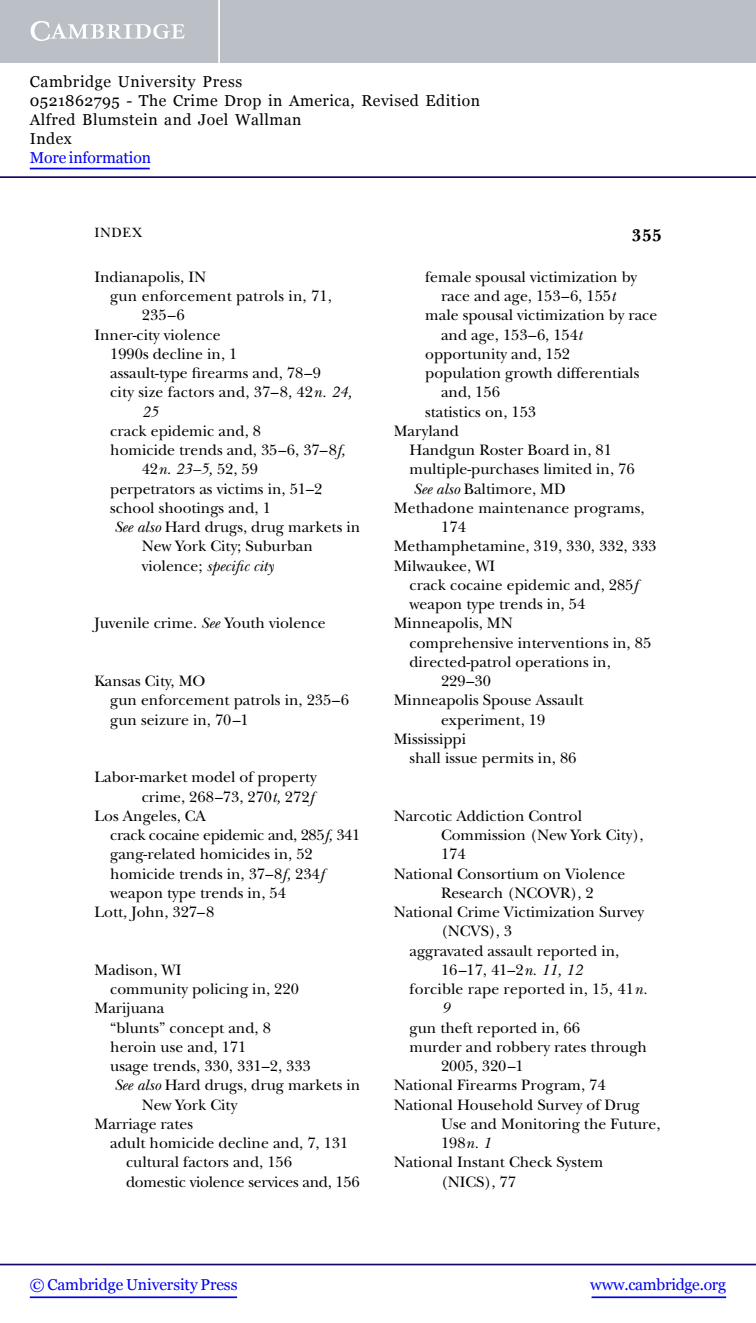
<style>
.page{position:relative;width:756px;height:1323px;background:#fff}
.page>*{position:absolute;margin:0;border:0;box-sizing:border-box;transform-origin:0 0}
.t1{font:17.5px "New Baskerville Bold SC";color:#000}
.t2{font:15.75px/19.2px "New Baskerville";color:#000}
.t3{font:15.75px/18.9px "Georgia";letter-spacing:.03em;color:#000}
.t4{font:15.75px "Georgia";letter-spacing:-.01em;color:#0000f1}
.t5{font:15.75px "New Baskerville";letter-spacing:-.02em;color:#000}
.t6{font:italic 15.75px "New Baskerville";color:#000}
.t7{font:14px "New Baskerville";letter-spacing:.05em;color:#000}
.s1{font-style:italic}
.s2{font-style:normal}
.s3{font-style:normal;color:#fff}
</style>
<div class="page">
<div style="left:0;top:0;width:756px;height:63px;background:#bac0c6"></div>
<svg style="left:31px;top:21px;width:154px;height:20px"></svg>
<hr style="left:218px;top:0;width:2px;height:63px;background:#fff">
<hr style="left:0;top:176px;width:756px;height:2px;background:#150666">
<hr style="left:30px;top:1296px;width:207px;height:2px;background:#0000f1">
<hr style="left:592px;top:1296px;width:134px;height:2px;background:#0000f1">
<hr style="left:0;top:1264px;width:756px;height:1px;background:#150666">
<hr style="left:30px;top:168px;width:120px;height:1px;background:#0000f1">
<p class="t3" style="left:30px;top:72px;width:452px">Cambridge University Press<br>0521862795 - The Crime Drop in America, Revised Edition<br>Alfred Blumstein and Joel Wallman<br>Index</p>
<p class="t4" style="left:30px;top:148px;width:123px">More information</p>
<p class="t7" style="left:94px;top:228px;width:49px">INDEX</p>
<p class="t1" style="left:632px;top:226px;width:32px">355</p>
<p class="t2" style="left:94px;top:269px;width:113px">Indianapolis, IN</p>
<p class="t2" style="left:110px;top:288px;width:223px">gun enforcement patrols in, 71,</p>
<p class="t2" style="left:142px;top:308px;width:44px">235–6</p>
<p class="t2" style="left:94px;top:327px;width:128px">Inner-city violence</p>
<p class="t2" style="left:110px;top:346px;width:129px">1990s decline in, 1</p>
<p class="t2" style="left:110px;top:365px;width:212px">assault-type firearms and, 78–9</p>
<p class="t2" style="left:110px;top:385px;width:243px">city size factors and, 37–8, 42<span class="s1">n. 24,</span></p>
<p class="t6" style="left:142px;top:406px;width:18px">25</p>
<p class="t2" style="left:110px;top:423px;width:152px">crack epidemic and, 8</p>
<p class="t2" style="left:110px;top:442px;width:237px">homicide trends and, 35–6, 37–8<span class="s1">f,</span></p>
<p class="t2" style="left:142px;top:462px;width:118px">42<span class="s1">n. 23–5,</span> 52, 59</p>
<p class="t2" style="left:110px;top:481px;width:214px">perpetrators as victims in, 51–2</p>
<p class="t2" style="left:110px;top:500px;width:162px">school shootings and, 1</p>
<p class="t2" style="left:114px;top:519px;width:247px"><span class="s1">See also</span> Hard drugs, drug markets in</p>
<p class="t2" style="left:142px;top:539px;width:173px">New York City; Suburban</p>
<p class="t6" style="left:142px;top:560px;width:139px"><span class="s2">violence;</span> specific city<span class="s3">J</span></p>
<p class="t2" style="left:95px;top:616px;width:233px">Juvenile crime. <span class="s1">See</span> Youth violence</p>
<p class="t2" style="left:110px;top:673px;width:240px;text-indent:-16px">Kansas City, MO<br>gun enforcement patrols in, 235–6 gun seizure in, 70–1</p>
<p class="t2" style="left:95px;top:770px;width:224px">Labor-market model of property</p>
<p class="t2" style="left:142px;top:789px;width:174px">crime, 268–73, 270<span class="s1">t,</span> 272<span class="s1">f</span></p>
<p class="t2" style="left:95px;top:808px;width:113px">Los Angeles, CA</p>
<p class="t5" style="left:110px;top:829px;width:252px">crack cocaine epidemic and, 285<span class="s1">f,</span> 341</p>
<p class="t2" style="left:110px;top:847px;width:204px">gang-related homicides in, 52</p>
<p class="t2" style="left:110px;top:866px;width:215px">homicide trends in, 37–8<span class="s1">f,</span> 234<span class="s1">f</span></p>
<p class="t2" style="left:110px;top:885px;width:177px">weapon type trends in, 54</p>
<p class="t2" style="left:95px;top:904px;width:121px">Lott, John, 327–8</p>
<p class="t2" style="left:95px;top:962px;width:88px">Madison, WI</p>
<p class="t2" style="left:110px;top:981px;width:190px">community policing in, 220</p>
<p class="t2" style="left:95px;top:1001px;width:71px">Marijuana</p>
<p class="t2" style="left:110px;top:1020px;width:162px">“blunts” concept and, 8</p>
<p class="t2" style="left:110px;top:1039px;width:138px">heroin use and, 171</p>
<p class="t2" style="left:110px;top:1058px;width:202px">usage trends, 330, 331–2, 333</p>
<p class="t2" style="left:114px;top:1078px;width:247px"><span class="s1">See also</span> Hard drugs, drug markets in</p>
<p class="t2" style="left:142px;top:1097px;width:97px">New York City</p>
<p class="t2" style="left:95px;top:1116px;width:100px">Marriage rates</p>
<p class="t2" style="left:110px;top:1135px;width:240px">adult homicide decline and, 7, 131</p>
<p class="t2" style="left:126px;top:1155px;width:167px">cultural factors and, 156</p>
<p class="t2" style="left:126px;top:1174px;width:235px">domestic violence services and, 156</p>
<p class="t2" style="left:425px;top:269px;width:213px">female spousal victimization by</p>
<p class="t2" style="left:441px;top:288px;width:176px">race and age, 153–6, 155<span class="s1">t</span></p>
<p class="t2" style="left:425px;top:308px;width:234px">male spousal victimization by race</p>
<p class="t2" style="left:441px;top:327px;width:143px">and age, 153–6, 154<span class="s1">t</span></p>
<p class="t2" style="left:425px;top:346px;width:146px">opportunity and, 152</p>
<p class="t2" style="left:425px;top:365px;width:216px">population growth differentials</p>
<p class="t2" style="left:441px;top:385px;width:60px">and, 156</p>
<p class="t2" style="left:425px;top:404px;width:112px">statistics on, 153</p>
<p class="t2" style="left:394px;top:423px;width:67px">Maryland</p>
<p class="t2" style="left:410px;top:442px;width:204px">Handgun Roster Board in, 81</p>
<p class="t2" style="left:410px;top:462px;width:227px">multiple-purchases limited in, 76</p>
<p class="t2" style="left:414px;top:481px;width:154px"><span class="s1">See also</span> Baltimore, MD</p>
<p class="t2" style="left:394px;top:500px;width:253px">Methadone maintenance programs,</p>
<p class="t2" style="left:441px;top:519px;width:26px">174</p>
<p class="t2" style="left:394px;top:539px;width:264px">Methamphetamine, 319, 330, 332, 333</p>
<p class="t2" style="left:394px;top:558px;width:103px">Milwaukee, WI</p>
<p class="t2" style="left:410px;top:577px;width:230px">crack cocaine epidemic and, 285<span class="s1">f</span></p>
<p class="t2" style="left:410px;top:596px;width:177px">weapon type trends in, 54</p>
<p class="t2" style="left:394px;top:616px;width:121px">Minneapolis, MN</p>
<p class="t2" style="left:410px;top:635px;width:243px">comprehensive interventions in, 85</p>
<p class="t2" style="left:410px;top:654px;width:203px">directed-patrol operations in,</p>
<p class="t2" style="left:441px;top:673px;width:51px">229–30</p>
<p class="t2" style="left:394px;top:693px;width:191px">Minneapolis Spouse Assault</p>
<p class="t2" style="left:441px;top:712px;width:106px">experiment, 19</p>
<p class="t2" style="left:394px;top:731px;width:74px">Mississippi</p>
<p class="t2" style="left:410px;top:750px;width:168px">shall issue permits in, 86</p>
<p class="t2" style="left:394px;top:808px;width:190px">Narcotic Addiction Control</p>
<p class="t2" style="left:441px;top:827px;width:204px">Commission (New York City),</p>
<p class="t2" style="left:441px;top:847px;width:26px">174</p>
<p class="t2" style="left:394px;top:866px;width:233px">National Consortium on Violence</p>
<p class="t2" style="left:441px;top:885px;width:154px">Research (NCOVR), 2</p>
<p class="t2" style="left:394px;top:904px;width:252px">National Crime Victimization Survey</p>
<p class="t2" style="left:441px;top:924px;width:73px">(NCVS), 3</p>
<p class="t2" style="left:410px;top:943px;width:211px">aggravated assault reported in,</p>
<p class="t2" style="left:441px;top:962px;width:143px">16–17, 41–2<span class="s1">n. 11, 12</span></p>
<p class="t2" style="left:410px;top:981px;width:240px">forcible rape reported in, 15, 41<span class="s1">n.</span></p>
<p class="t6" style="left:441px;top:1003px;width:10px">9</p>
<p class="t2" style="left:410px;top:1020px;width:172px">gun theft reported in, 66</p>
<p class="t2" style="left:410px;top:1039px;width:239px">murder and robbery rates through</p>
<p class="t2" style="left:441px;top:1058px;width:84px">2005, 320–1</p>
<p class="t2" style="left:394px;top:1078px;width:213px">National Firearms Program, 74</p>
<p class="t2" style="left:394px;top:1097px;width:248px">National Household Survey of Drug</p>
<p class="t2" style="left:441px;top:1116px;width:221px">Use and Monitoring the Future,</p>
<p class="t2" style="left:441px;top:1135px;width:52px">198<span class="s1">n. 1</span></p>
<p class="t2" style="left:394px;top:1155px;width:211px">National Instant Check System</p>
<p class="t2" style="left:441px;top:1174px;width:76px">(NICS), 77</p>
<p class="t4" style="left:30px;top:1276px;width:209px">© Cambridge University Press</p>
<p class="t4" style="left:590px;top:1276px;width:137px">www.cambridge.org</p>
</div>
